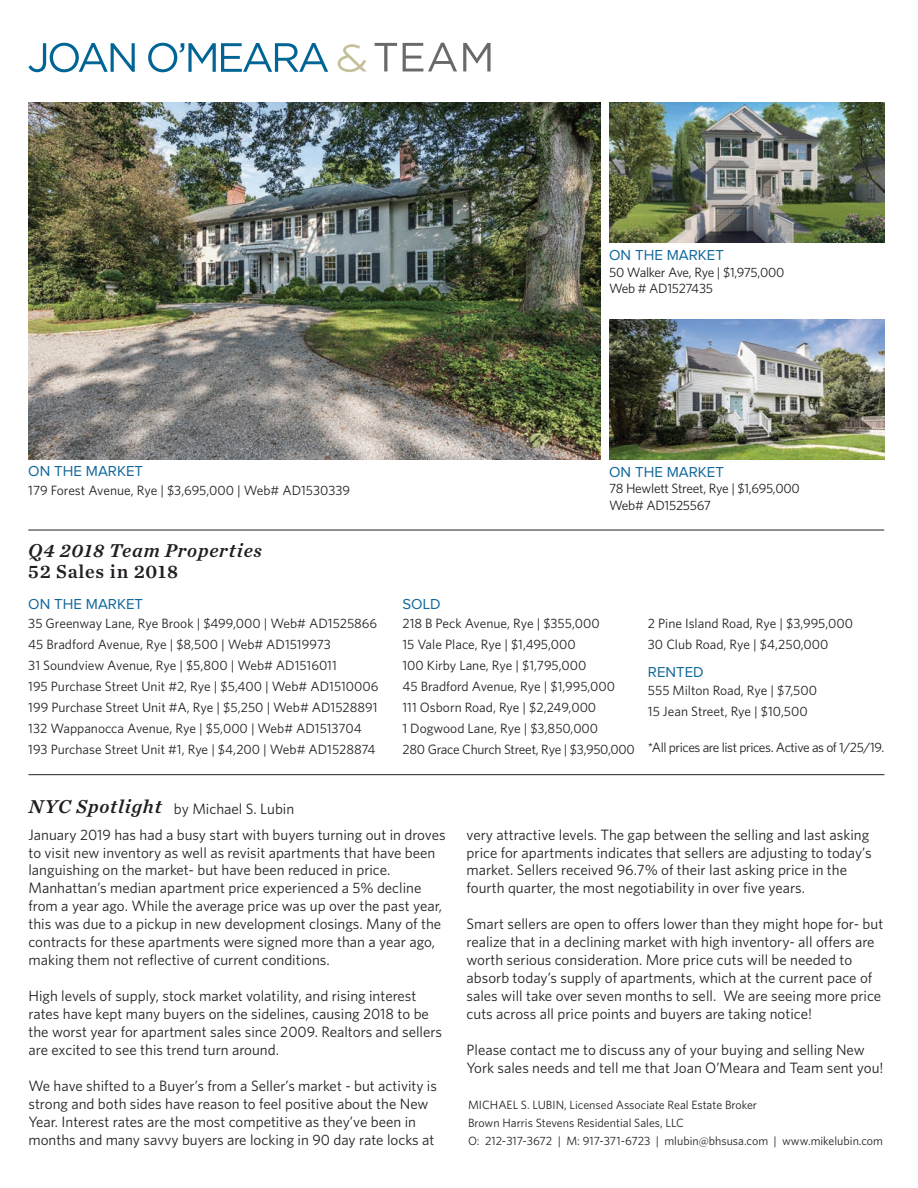
<style>
.page{position:relative;width:918px;height:1188px;background:#fff}
.page>*{position:absolute;margin:0;border:0;box-sizing:border-box;transform-origin:0 0}
.t1{font:italic 19.5px/21px "Chronicle Text G1 Semi";letter-spacing:.04em;color:#231f20}
.t2{font:15px/18px "Whitney";color:#231f20}
.t3{font:15px "Proxima Nova";color:#10679a}
.t4{font:13.5px/21px "Whitney";color:#231f20}
.t5{font:13.5px/16.5px "Whitney";letter-spacing:-.02em;color:#231f20}
.t6{font:13.5px "Whitney";letter-spacing:-.03em;color:#231f20}
.t7{font:12px/18px "Whitney";color:#231f20}
.s1{font-style:normal}
</style>
<div class="page">
<svg style="left:28px;top:43px;width:107px;height:29px"></svg>
<svg style="left:148px;top:43px;width:180px;height:29px"></svg>
<svg style="left:338px;top:44px;width:29px;height:28px"></svg>
<svg style="left:375px;top:43px;width:22px;height:28px"></svg>
<svg style="left:403px;top:43px;width:54px;height:28px"></svg>
<svg style="left:463px;top:43px;width:28px;height:28px"></svg>
<img style="left:609px;top:103px;width:275px;height:139px">
<img style="left:609px;top:319px;width:275px;height:140px">
<img style="left:28px;top:103px;width:572px;height:356px">
<hr style="left:28px;top:774px;width:856px;height:1px;background:#231f20">
<hr style="left:28px;top:530px;width:856px;height:1px;background:#231f20">
<p class="t3" style="left:28px;top:464px;width:116px">ON THE MARKET</p>
<p class="t4" style="left:28px;top:480px;width:323px">179 Forest Avenue, Rye | $3,695,000 | Web# AD1530339</p>
<p class="t1" style="left:28px;top:539px;width:235px">Q4 2018 Team Properties<br><span class="s1">52 Sales in 2018</span></p>
<p class="t3" style="left:28px;top:598px;width:116px">ON THE MARKET</p>
<p class="t3" style="left:402px;top:597px;width:40px">SOLD</p>
<p class="t3" style="left:609px;top:248px;width:116px">ON THE MARKET</p>
<p class="t5" style="left:609px;top:264px;width:177px">50 Walker Ave, Rye | $1,975,000<br>Web # AD1527435</p>
<p class="t3" style="left:609px;top:465px;width:116px">ON THE MARKET</p>
<p class="t5" style="left:609px;top:480px;width:192px">78 Hewlett Street, Rye | $1,695,000<br>Web# AD1525567</p>
<p class="t4" style="left:28px;top:612px;width:352px">35 Greenway Lane, Rye Brook | $499,000 | Web# AD1525866<br>45 Bradford Avenue, Rye | $8,500 | Web# AD1519973<br>31 Soundview Avenue, Rye | $5,800 | Web# AD1516011<br>195 Purchase Street Unit #2, Rye | $5,400 | Web# AD1510006<br>199 Purchase Street Unit #A, Rye | $5,250 | Web# AD1528891<br>132 Wappanocca Avenue, Rye | $5,000 | Web# AD1513704<br>193 Purchase Street Unit #1, Rye | $4,200 | Web# AD1528874</p>
<p class="t4" style="left:402px;top:612px;width:234px">218 B Peck Avenue, Rye | $355,000<br>15 Vale Place, Rye | $1,495,000<br>100 Kirby Lane, Rye | $1,795,000<br>45 Bradford Avenue, Rye | $1,995,000<br>111 Osborn Road, Rye | $2,249,000<br>1 Dogwood Lane, Rye | $3,850,000<br>280 Grace Church Street, Rye | $3,950,000</p>
<p class="t4" style="left:648px;top:612px;width:207px">2 Pine Island Road, Rye | $3,995,000<br>30 Club Road, Rye | $4,250,000</p>
<p class="t3" style="left:648px;top:665px;width:57px">RENTED</p>
<p class="t4" style="left:648px;top:679px;width:171px">555 Milton Road, Rye | $7,500<br>15 Jean Street, Rye | $10,500</p>
<p class="t6" style="left:648px;top:740px;width:238px">*All prices are list prices. Active as of 1/25/19.</p>
<p class="t1" style="left:28px;top:794px;width:135px">NYC Spotlight</p>
<p class="t2" style="left:28px;top:825px;width:419px">January 2019 has had a busy start with buyers turning out in droves to visit new inventory as well as revisit apartments that have been languishing on the market- but have been reduced in price.<br>Manhattan’s median apartment price experienced a 5% decline from a year ago. While the average price was up over the past year, this was due to a pickup in new development closings. Many of the contracts for these apartments were signed more than a year ago, making them not reflective of current conditions.</p>
<p class="t2" style="left:28px;top:987px;width:415px">High levels of supply, stock market volatility, and rising interest rates have kept many buyers on the sidelines, causing 2018 to be the worst year for apartment sales since 2009. Realtors and sellers are excited to see this trend turn around.</p>
<p class="t2" style="left:28px;top:1077px;width:410px">We have shifted to a Buyer’s from a Seller’s market - but activity is strong and both sides have reason to feel positive about the New Year. Interest rates are the most competitive as they’ve been in months and many savvy buyers are locking in 90 day rate locks at</p>
<p class="t2" style="left:174px;top:799px;width:122px">by Michael S. Lubin</p>
<p class="t2" style="left:467px;top:825px;width:407px">very attractive levels. The gap between the selling and last asking price for apartments indicates that sellers are adjusting to today’s market. Sellers received 96.7% of their last asking price in the fourth quarter, the most negotiability in over five years.</p>
<p class="t2" style="left:467px;top:915px;width:418px">Smart sellers are open to offers lower than they might hope for- but realize that in a declining market with high inventory- all offers are worth serious consideration. More price cuts will be needed to absorb today’s supply of apartments, which at the current pace of sales will take over seven months to sell. We are seeing more price cuts across all price points and buyers are taking notice!</p>
<p class="t2" style="left:467px;top:1041px;width:419px">Please contact me to discuss any of your buying and selling New<br>York sales needs and tell me that Joan O’Meara and Team sent you!</p>
<p class="t7" style="left:468px;top:1096px;width:416px">MICHAEL S. LUBIN, Licensed Associate Real Estate Broker<br>Brown Harris Stevens Residential Sales, LLC<br>O: 212-317-3672 | M: 917-371-6723 | mlubin@bhsusa.com | www.mikelubin.com</p>
</div>
